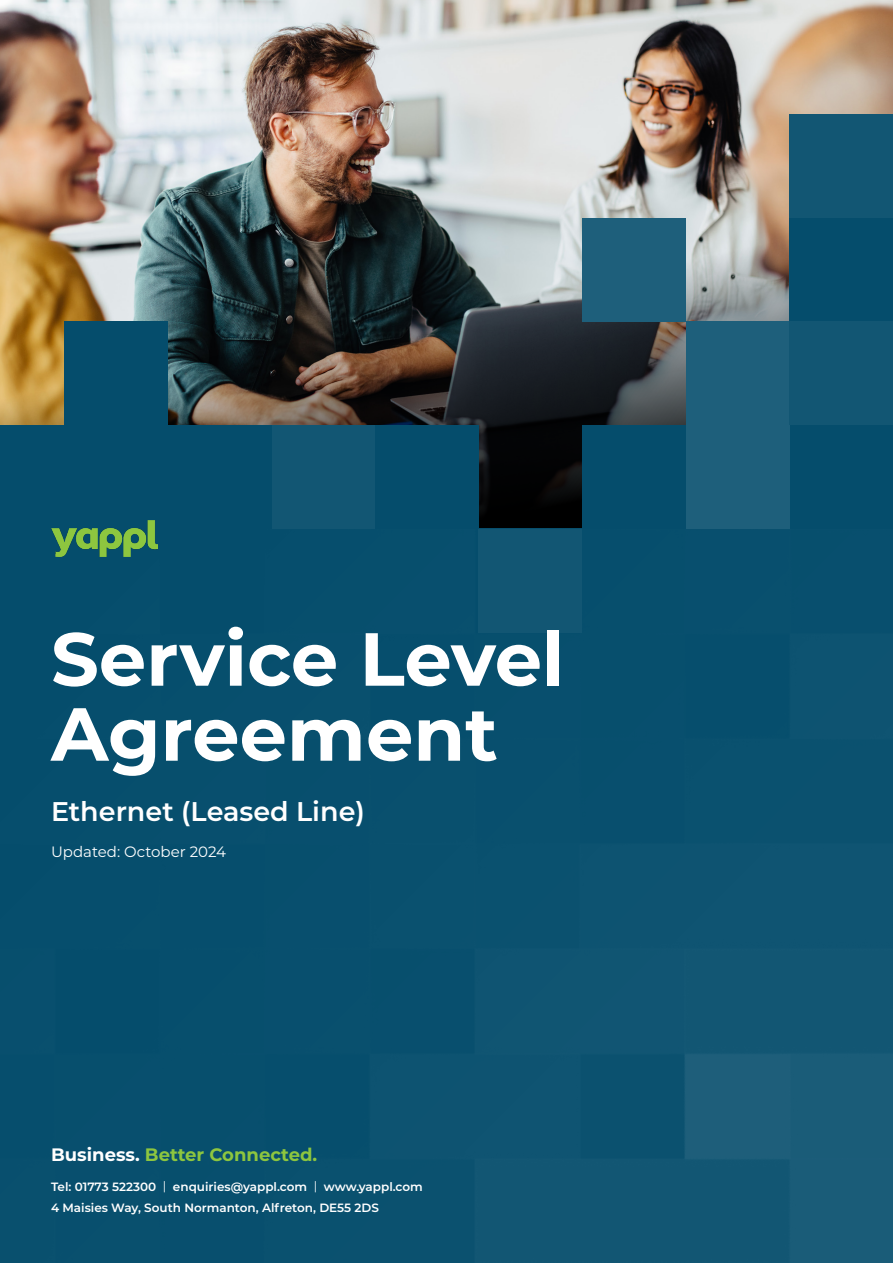
<style>
.page{position:relative;width:893px;height:1263px;background:#fff}
.page>*{position:absolute;margin:0;border:0;box-sizing:border-box;transform-origin:0 0}
.t1{font:700 75px "Montserrat";color:#fff}
.t2{font:600 27px "Montserrat";color:#fff}
.t3{font:700 18px "Montserrat";color:#8dc63f}
.t4{font:15px "Montserrat";color:#fff}
.t5{font:600 12px "Montserrat";color:#fff}
.s1{color:#fff}
.s2{font-weight:400}
</style>
<div class="page">
<img style="left:0;top:0;width:893px;height:529px">
<div style="left:0;top:529px;width:893px;height:734px;background:#054d6c"></div>
<div style="left:478px;top:529px;width:104px;height:103px;background:#125673"></div>
<div style="left:789px;top:425px;width:104px;height:104px;background:#054d6c"></div>
<div style="left:375px;top:425px;width:104px;height:104px;background:#054d6c"></div>
<div style="left:271px;top:425px;width:104px;height:104px;background:#125673"></div>
<div style="left:168px;top:425px;width:103px;height:104px;background:#054d6c"></div>
<div style="left:64px;top:425px;width:104px;height:104px;background:#054d6c"></div>
<div style="left:64px;top:322px;width:104px;height:103px;background:#054d6c"></div>
<div style="left:0;top:425px;width:64px;height:104px;background:#054d6c"></div>
<div style="left:686px;top:425px;width:103px;height:104px;background:#1e5f7b"></div>
<div style="left:686px;top:322px;width:103px;height:103px;background:#1e5f7b"></div>
<div style="left:582px;top:218px;width:104px;height:104px;background:#1e5f7b"></div>
<div style="left:789px;top:218px;width:104px;height:104px;background:#054d6c"></div>
<div style="left:789px;top:322px;width:104px;height:103px;background:#125673"></div>
<div style="left:789px;top:114px;width:104px;height:104px;background:#125673"></div>
<div style="left:582px;top:425px;width:104px;height:104px;background:#054d6c"></div>
<img style="left:51px;top:520px;width:107px;height:37px">
<p class="t1" style="left:51px;top:605px;width:515px">Service Level</p>
<p class="t1" style="left:51px;top:680px;width:448px">Agreement</p>
<p class="t2" style="left:51px;top:792px;width:315px">Ethernet (Leased Line)</p>
<p class="t4" style="left:51px;top:841px;width:177px">Updated: October 2024</p>
<p class="t3" style="left:51px;top:1141px;width:268px"><span class="s1">Business.</span> Better Connected.</p>
<p class="t5" style="left:51px;top:1178px;width:373px">Tel: 01773 522300 <span class="s2">|</span> enquiries@yappl.com <span class="s2">|</span> www.yappl.com</p>
<p class="t5" style="left:51px;top:1199px;width:329px">4 Maisies Way, South Normanton, Alfreton, DE55 2DS</p>
</div>
